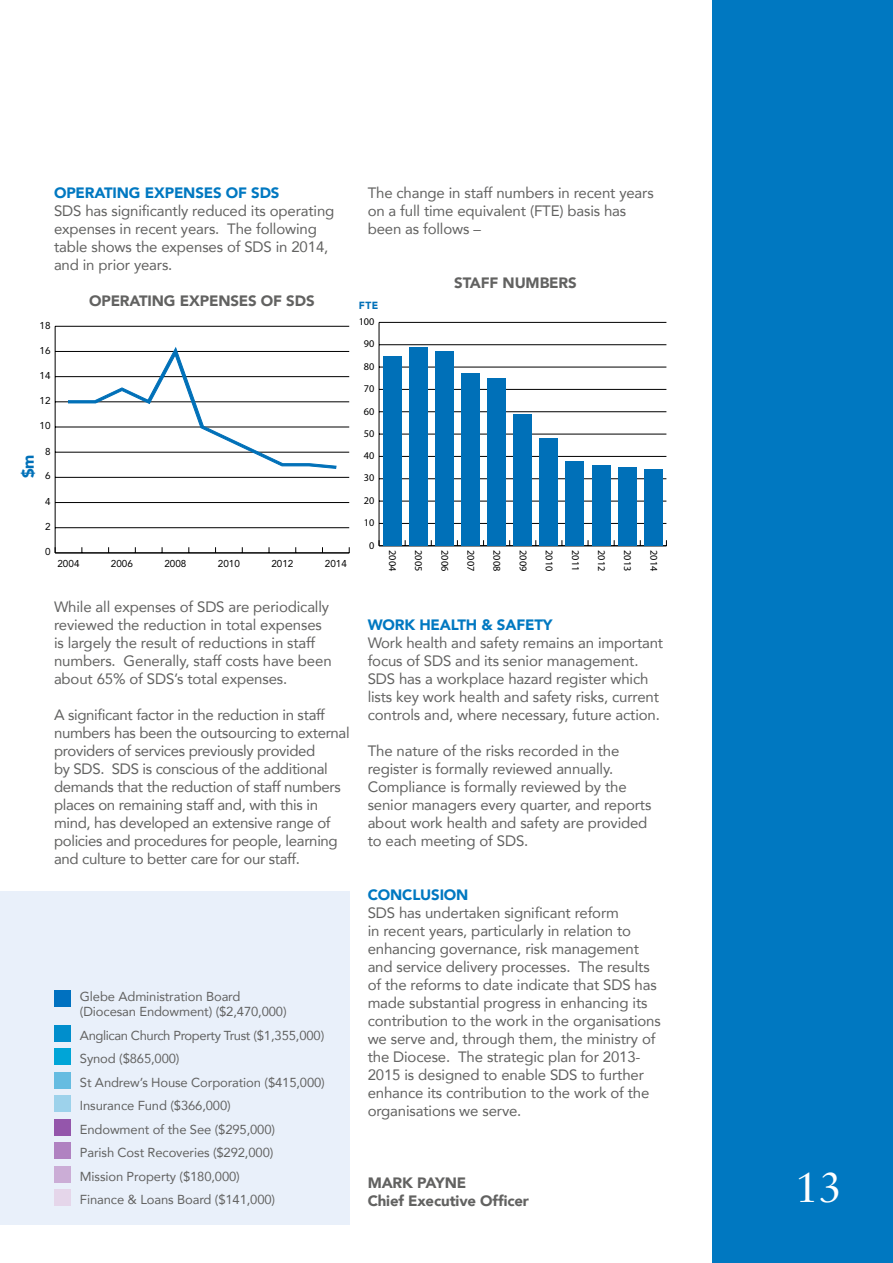
<style>
.page{position:relative;width:893px;height:1263px;background:#fff}
.page>*{position:absolute;margin:0;border:0;box-sizing:border-box;transform-origin:0 0}
.t1{font:42px "Sabon LT Std";color:#fff}
.t2{font:900 16.35px "Avenir";color:#0070b8}
.t3{font:15px/18px "Avenir";letter-spacing:-.01em;color:#626261}
.t4{font:900 15px/18px "Avenir";letter-spacing:-.01em;color:#626261}
.t5{font:900 15px "Avenir";letter-spacing:-.01em;color:#0078c1}
.t6{font:13.05px/15px "Avenir";letter-spacing:-.01em;color:#626261}
.t7{font:13.05px "Avenir";letter-spacing:-.03em;color:#626261}
.t8{font:10.35px "Myriad Pro";color:#000}
.t9{font:900 10.35px "Avenir";color:#0070b8}
.t10{font:9.9px "Avenir";color:#000}
</style>
<div class="page">
<div style="left:0;top:891px;width:350px;height:333px;background:#e9f0fa"></div>
<div style="left:713px;top:0;width:180px;height:1263px;background:#0078c1"></div>
<div style="left:54px;top:1048px;width:17px;height:17px;background:#00a5d7"></div>
<div style="left:54px;top:990px;width:17px;height:17px;background:#0071c0"></div>
<div style="left:54px;top:1072px;width:17px;height:16px;background:#66bce1"></div>
<div style="left:54px;top:1025px;width:17px;height:17px;background:#008ecc"></div>
<div style="left:54px;top:1095px;width:17px;height:17px;background:#9dd2eb"></div>
<div style="left:54px;top:1119px;width:17px;height:16px;background:#9456ab"></div>
<div style="left:54px;top:1142px;width:17px;height:17px;background:#b082c1"></div>
<div style="left:54px;top:1166px;width:17px;height:16px;background:#cbadd6"></div>
<div style="left:54px;top:1189px;width:17px;height:17px;background:#e5d6ea"></div>
<hr style="left:55px;top:326px;width:1px;height:227px;background:#000">
<hr style="left:55px;top:553px;width:294px;height:1px;background:#000">
<hr style="left:55px;top:527px;width:294px;height:1px;background:#000">
<hr style="left:55px;top:502px;width:294px;height:1px;background:#000">
<hr style="left:55px;top:477px;width:294px;height:1px;background:#000">
<hr style="left:55px;top:452px;width:294px;height:1px;background:#000">
<hr style="left:55px;top:427px;width:294px;height:1px;background:#000">
<hr style="left:55px;top:402px;width:294px;height:1px;background:#000">
<hr style="left:55px;top:376px;width:294px;height:1px;background:#000">
<hr style="left:55px;top:351px;width:294px;height:1px;background:#000">
<hr style="left:55px;top:326px;width:294px;height:1px;background:#000">
<svg style="left:68px;top:348px;width:268px;height:121px"></svg>
<hr style="left:379px;top:322px;width:1px;height:224px;background:#000">
<hr style="left:379px;top:545px;width:287px;height:1px;background:#000">
<hr style="left:379px;top:523px;width:287px;height:1px;background:#000">
<hr style="left:379px;top:501px;width:287px;height:1px;background:#000">
<hr style="left:379px;top:478px;width:287px;height:1px;background:#000">
<hr style="left:379px;top:456px;width:287px;height:1px;background:#000">
<hr style="left:379px;top:434px;width:287px;height:1px;background:#000">
<hr style="left:379px;top:411px;width:287px;height:1px;background:#000">
<hr style="left:379px;top:389px;width:287px;height:1px;background:#000">
<hr style="left:379px;top:367px;width:287px;height:1px;background:#000">
<hr style="left:379px;top:344px;width:287px;height:1px;background:#000">
<hr style="left:379px;top:322px;width:287px;height:1px;background:#000">
<div style="left:383px;top:356px;width:18px;height:190px;background:#0070b8"></div>
<div style="left:409px;top:347px;width:19px;height:199px;background:#0070b8"></div>
<div style="left:435px;top:351px;width:19px;height:195px;background:#0070b8"></div>
<div style="left:461px;top:374px;width:19px;height:172px;background:#0070b8"></div>
<div style="left:487px;top:378px;width:19px;height:168px;background:#0070b8"></div>
<div style="left:513px;top:414px;width:19px;height:132px;background:#0070b8"></div>
<div style="left:539px;top:438px;width:19px;height:108px;background:#0070b8"></div>
<div style="left:566px;top:461px;width:18px;height:85px;background:#0070b8"></div>
<div style="left:592px;top:465px;width:18px;height:81px;background:#0070b8"></div>
<div style="left:618px;top:468px;width:19px;height:78px;background:#0070b8"></div>
<div style="left:644px;top:469px;width:19px;height:77px;background:#0070b8"></div>
<p class="t5" style="left:54px;top:180px;width:227px">OPERATING EXPENSES OF SDS</p>
<p class="t3" style="left:54px;top:201px;width:282px">SDS has significantly reduced its operating expenses in recent years. The following table shows the expenses of SDS in 2014, and in prior years.</p>
<p class="t10" style="left:40px;top:317px;width:13px">18</p>
<p class="t10" style="left:40px;top:342px;width:13px">16</p>
<p class="t10" style="left:40px;top:367px;width:13px">14</p>
<p class="t10" style="left:40px;top:393px;width:13px">12</p>
<p class="t10" style="left:40px;top:418px;width:13px">10</p>
<p class="t2" style="left:14px;top:478px;width:25px;rotate:-90deg">$m</p>
<p class="t10" style="left:45px;top:443px;width:7px">8</p>
<p class="t10" style="left:45px;top:468px;width:7px">6</p>
<p class="t10" style="left:45px;top:493px;width:7px">4</p>
<p class="t10" style="left:45px;top:519px;width:7px">2</p>
<p class="t10" style="left:45px;top:543px;width:7px">0</p>
<p class="t4" style="left:89px;top:291px;width:227px">OPERATING EXPENSES OF SDS</p>
<p class="t10" style="left:57px;top:555px;width:24px">2004</p>
<p class="t10" style="left:111px;top:555px;width:24px">2006</p>
<p class="t10" style="left:164px;top:555px;width:24px">2008</p>
<p class="t10" style="left:218px;top:555px;width:24px">2010</p>
<p class="t10" style="left:271px;top:555px;width:24px">2012</p>
<p class="t10" style="left:325px;top:555px;width:24px">2014</p>
<p class="t3" style="left:368px;top:183px;width:288px">The change in staff numbers in recent years on a full time equivalent (FTE) basis has been as follows –</p>
<p class="t9" style="left:359px;top:297px;width:21px">FTE</p>
<p class="t8" style="left:359px;top:315px;width:17px">100</p>
<p class="t8" style="left:364px;top:338px;width:12px">90</p>
<p class="t8" style="left:364px;top:360px;width:12px">80</p>
<p class="t8" style="left:364px;top:383px;width:12px">70</p>
<p class="t8" style="left:364px;top:405px;width:12px">60</p>
<p class="t8" style="left:364px;top:427px;width:12px">50</p>
<p class="t8" style="left:364px;top:449px;width:12px">40</p>
<p class="t8" style="left:364px;top:471px;width:12px">30</p>
<p class="t8" style="left:364px;top:494px;width:12px">20</p>
<p class="t8" style="left:364px;top:517px;width:12px">10</p>
<p class="t8" style="left:369px;top:539px;width:7px">0</p>
<p class="t4" style="left:454px;top:273px;width:124px">STAFF NUMBERS</p>
<p class="t8" style="left:399px;top:550px;width:23px;rotate:90deg">2004</p>
<p class="t8" style="left:425px;top:550px;width:23px;rotate:90deg">2005</p>
<p class="t8" style="left:451px;top:550px;width:23px;rotate:90deg">2006</p>
<p class="t8" style="left:477px;top:550px;width:23px;rotate:90deg">2007</p>
<p class="t8" style="left:503px;top:550px;width:23px;rotate:90deg">2008</p>
<p class="t8" style="left:530px;top:550px;width:23px;rotate:90deg">2009</p>
<p class="t8" style="left:556px;top:550px;width:23px;rotate:90deg">2010</p>
<p class="t8" style="left:582px;top:550px;width:23px;rotate:90deg">2011</p>
<p class="t8" style="left:608px;top:550px;width:23px;rotate:90deg">2012</p>
<p class="t8" style="left:634px;top:550px;width:23px;rotate:90deg">2013</p>
<p class="t8" style="left:660px;top:550px;width:23px;rotate:90deg">2014</p>
<p class="t3" style="left:54px;top:597px;width:279px">While all expenses of SDS are periodically reviewed the reduction in total expenses is largely the result of reductions in staff numbers. Generally, staff costs have been about 65% of SDS’s total expenses.</p>
<p class="t3" style="left:54px;top:705px;width:297px">A significant factor in the reduction in staff numbers has been the outsourcing to external providers of services previously provided<br>by SDS. SDS is conscious of the additional demands that the reduction of staff numbers places on remaining staff and, with this in mind, has developed an extensive range of policies and procedures for people, learning and culture to better care for our staff.</p>
<p class="t6" style="left:80px;top:989px;width:208px">Glebe Administration Board (Diocesan Endowment) ($2,470,000)</p>
<p class="t7" style="left:80px;top:1025px;width:246px">Anglican Church Property Trust ($1,355,000)</p>
<p class="t6" style="left:80px;top:1051px;width:101px">Synod ($865,000)</p>
<p class="t6" style="left:80px;top:1074px;width:246px">St Andrew’s House Corporation ($415,000)</p>
<p class="t6" style="left:80px;top:1098px;width:152px">Insurance Fund ($366,000)</p>
<p class="t6" style="left:80px;top:1121px;width:197px">Endowment of the See ($295,000)</p>
<p class="t6" style="left:80px;top:1145px;width:195px">Parish Cost Recoveries ($292,000)</p>
<p class="t6" style="left:80px;top:1164px;width:197px;line-height:23.5px">Mission Property ($180,000)<br>Finance &amp; Loans Board ($141,000)</p>
<p class="t5" style="left:368px;top:612px;width:186px">WORK HEALTH &amp; SAFETY</p>
<p class="t3" style="left:368px;top:633px;width:297px">Work health and safety remains an important focus of SDS and its senior management.<br>SDS has a workplace hazard register which lists key work health and safety risks, current controls and, where necessary, future action.</p>
<p class="t3" style="left:368px;top:741px;width:285px">The nature of the risks recorded in the register is formally reviewed annually.<br>Compliance is formally reviewed by the senior managers every quarter, and reports about work health and safety are provided to each meeting of SDS.</p>
<p class="t5" style="left:368px;top:882px;width:102px">CONCLUSION</p>
<p class="t3" style="left:368px;top:903px;width:295px">SDS has undertaken significant reform<br>in recent years, particularly in relation to enhancing governance, risk management and service delivery processes. The results of the reforms to date indicate that SDS has made substantial progress in enhancing its contribution to the work in the organisations we serve and, through them, the ministry of the Diocese. The strategic plan for 2013- 2015 is designed to enable SDS to further enhance its contribution to the work of the organisations we serve.</p>
<p class="t4" style="left:368px;top:1173px;width:163px">MARK PAYNE<br>Chief Executive Officer</p>
<h1 class="t1" style="left:795px;top:1162px;width:48px">13</h1>
</div>
